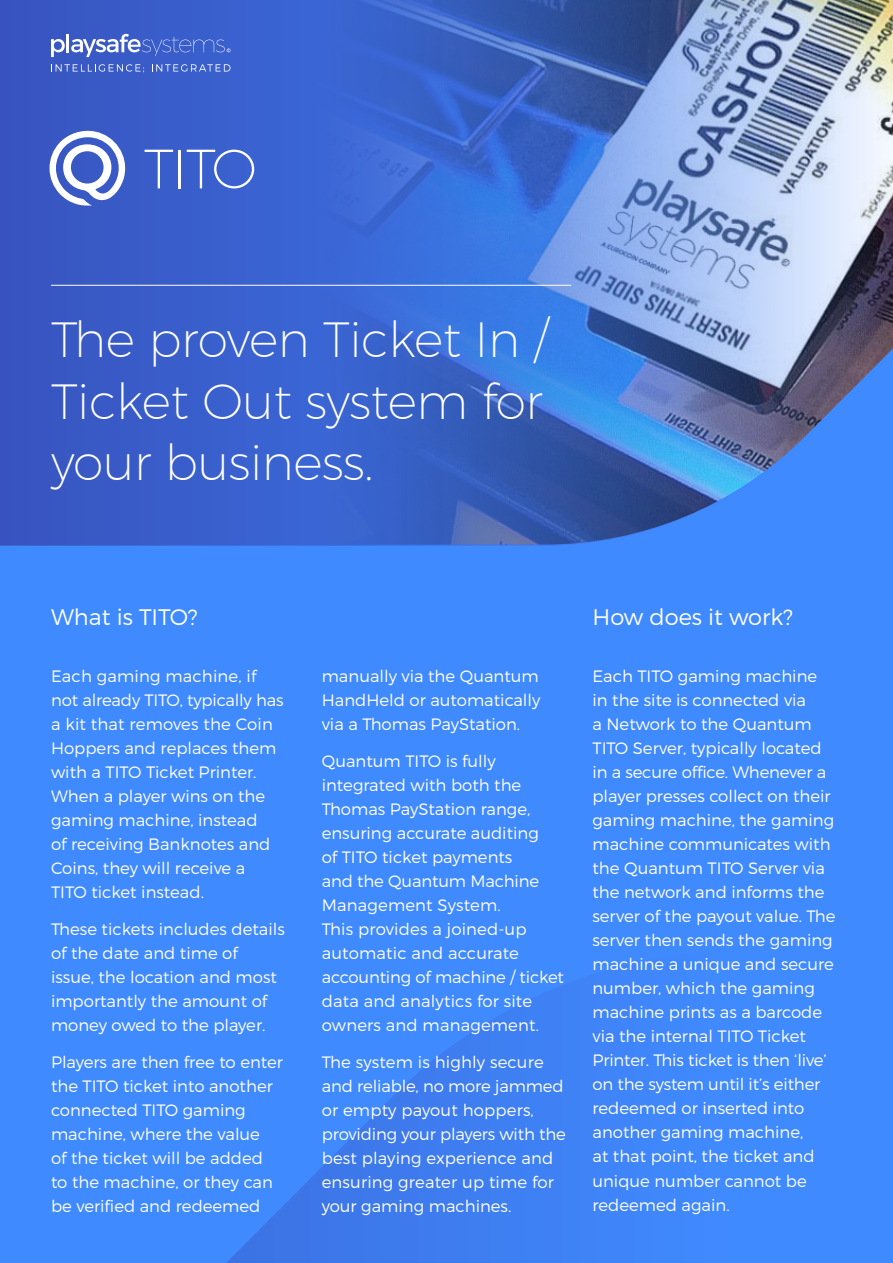
<style>
.page{position:relative;width:893px;height:1263px;background:#408aff}
.page>*{position:absolute;margin:0;border:0;box-sizing:border-box;transform-origin:0 0}
.t1{font:200 49.5px/61.5px "Montserrat";letter-spacing:-.01em;color:#fff;text-align:justify}
.t2{font:300 22.5px "Montserrat";color:#fff}
.t3{font:300 16.5px/24px "Montserrat";color:#fff}
</style>
<div class="page">
<img style="left:0;top:0;width:893px;height:546px">
<svg style="left:226px;top:994px;width:317px;height:269px"></svg>
<svg style="left:51px;top:39px;width:14px;height:18px"></svg>
<hr style="left:66px;top:34px;width:3px;height:18px;background:#fff">
<svg style="left:71px;top:34px;width:159px;height:23px;background:#5b78d2"></svg>
<svg style="left:51px;top:64px;width:93px;height:8px"></svg>
<svg style="left:152px;top:64px;width:78px;height:8px"></svg>
<hr style="left:51px;top:285px;width:520px;height:1px;background:#fff">
<svg style="left:145px;top:150px;width:28px;height:38px"></svg>
<hr style="left:179px;top:150px;width:2px;height:38px;background:#fff">
<svg style="left:187px;top:150px;width:67px;height:38px;background:#5979d5"></svg>
<svg style="left:50px;top:131px;width:75px;height:75px;background:#899cdc"></svg>
<h1 class="t1" style="left:51px;top:308px;width:499px">The proven Ticket In / Ticket Out system for your business.</h1>
<h2 class="t2" style="left:51px;top:603px;width:148px">What is TITO?</h2>
<h2 class="t2" style="left:592px;top:603px;width:202px">How does it work?</h2>
<p class="t3" style="left:51px;top:664px;width:234px">Each gaming machine, if not already TITO, typically has a kit that removes the Coin<br>Hoppers and replaces them with a TITO Ticket Printer.<br>When a player wins on the gaming machine, instead<br>of receiving Banknotes and<br>Coins, they will receive a<br>TITO ticket instead.</p>
<p class="t3" style="left:51px;top:917px;width:235px">These tickets includes details of the date and time of<br>issue, the location and most importantly the amount of money owed to the player.</p>
<p class="t3" style="left:51px;top:1050px;width:234px">Players are then free to enter the TITO ticket into another connected TITO gaming machine, where the value<br>of the ticket will be added to the machine, or they can be verified and redeemed</p>
<p class="t3" style="left:322px;top:664px;width:220px;text-align:justify">manually via the Quantum HandHeld or automatically via a Thomas PayStation.</p>
<p class="t3" style="left:322px;top:749px;width:244px">Quantum TITO is fully integrated with both the<br>Thomas PayStation range, ensuring accurate auditing<br>of TITO ticket payments<br>and the Quantum Machine<br>Management System.<br>This provides a joined-up automatic and accurate accounting of machine / ticket data and analytics for site owners and management.</p>
<p class="t3" style="left:322px;top:1049px;width:246px">The system is highly secure and reliable, no more jammed or empty payout hoppers, providing your players with the best playing experience and ensuring greater up time for your gaming machines.</p>
<p class="t3" style="left:592px;top:664px;width:244px">Each TITO gaming machine in the site is connected via<br>a Network to the Quantum<br>TITO Server, typically located in a secure office. Whenever a player presses collect on their gaming machine, the gaming machine communicates with the Quantum TITO Server via the network and informs the server of the payout value. The server then sends the gaming machine a unique and secure number, which the gaming machine prints as a barcode via the internal TITO Ticket<br>Printer. This ticket is then ‘live’ on the system until it’s either redeemed or inserted into another gaming machine,<br>at that point, the ticket and unique number cannot be redeemed again.</p>
</div>
